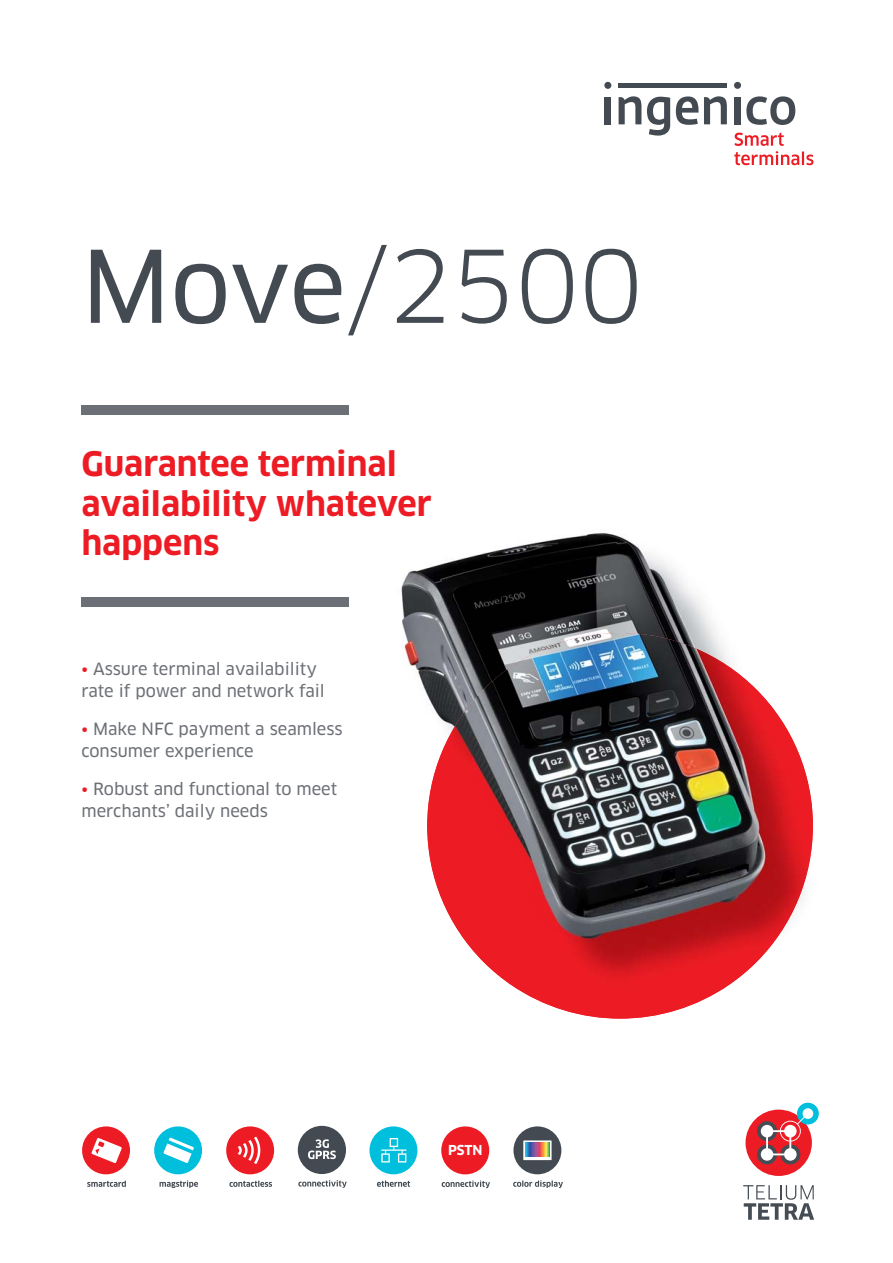
<style>
.page{position:relative;width:893px;height:1263px;background:#fff}
.page>*{position:absolute;margin:0;border:0;box-sizing:border-box;transform-origin:0 0}
.t1{font:97.5px "Clan";color:#434a51}
.t2{font:700 33px/39.6px "Clan";color:#ed1c24}
.t3{font:16.5px/22.5px "Clan News";color:#6c7076}
.t4{font:700 13.35px "Clan";color:#fff}
.s1{font-family:"Clan News"}
.s2{color:#ed1c24}
</style>
<div class="page">
<div style="left:605px;top:97px;width:6px;height:27px;background:#434a51"></div>
<div style="left:618px;top:83px;width:109px;height:5px;background:#434a51"></div>
<svg style="left:647px;top:97px;width:23px;height:39px"></svg>
<svg style="left:676px;top:96px;width:22px;height:29px"></svg>
<div style="left:734px;top:97px;width:6px;height:27px;background:#434a51"></div>
<svg style="left:746px;top:96px;width:49px;height:29px"></svg>
<div style="left:604px;top:82px;width:7px;height:7px;background:#434a51;border-radius:50%"></div>
<div style="left:734px;top:82px;width:7px;height:7px;background:#434a51;border-radius:50%"></div>
<svg style="left:618px;top:96px;width:23px;height:28px"></svg>
<svg style="left:704px;top:96px;width:23px;height:28px"></svg>
<svg style="left:734px;top:133px;width:79px;height:32px"></svg>
<div style="left:81px;top:406px;width:268px;height:9px;background:#6c7076"></div>
<div style="left:81px;top:597px;width:268px;height:9px;background:#6c7076"></div>
<div style="left:82px;top:1126px;width:48px;height:48px;background:#ed1c24;border-radius:50%"></div>
<svg style="left:91px;top:1138px;width:31px;height:25px"></svg>
<svg style="left:87px;top:1180px;width:39px;height:7px"></svg>
<div style="left:154px;top:1126px;width:48px;height:48px;background:#00bfdc;border-radius:50%"></div>
<svg style="left:163px;top:1137px;width:31px;height:26px"></svg>
<svg style="left:160px;top:1180px;width:38px;height:8px"></svg>
<div style="left:226px;top:1126px;width:48px;height:48px;background:#ed1c24;border-radius:50%"></div>
<svg style="left:238px;top:1137px;width:22px;height:27px"></svg>
<svg style="left:229px;top:1180px;width:43px;height:7px"></svg>
<div style="left:298px;top:1126px;width:48px;height:48px;background:#434a51;border-radius:50%"></div>
<svg style="left:308px;top:1139px;width:28px;height:20px"></svg>
<svg style="left:298px;top:1180px;width:49px;height:8px"></svg>
<svg style="left:377px;top:1180px;width:33px;height:7px"></svg>
<div style="left:369px;top:1126px;width:48px;height:48px;background:#00bfdc;border-radius:50%"></div>
<svg style="left:381px;top:1138px;width:25px;height:24px"></svg>
<svg style="left:442px;top:1180px;width:48px;height:8px"></svg>
<div style="left:441px;top:1126px;width:48px;height:48px;background:#ed1c24;border-radius:50%"></div>
<svg style="left:513px;top:1180px;width:50px;height:8px"></svg>
<div style="left:513px;top:1126px;width:48px;height:48px;background:#434a51;border-radius:50%"></div>
<svg style="left:523px;top:1140px;width:28px;height:20px"></svg>
<svg style="left:526px;top:1142px;width:23px;height:14px"></svg>
<div style="left:745px;top:1110px;width:67px;height:66px;background:#ed1c24;border-radius:50%"></div>
<svg style="left:757px;top:1144px;width:20px;height:20px"></svg>
<div style="left:780px;top:1144px;width:20px;height:20px;background:#454c54;border-radius:50%"></div>
<div style="left:797px;top:1103px;width:22px;height:21px;background:#00bfdc;border-radius:50%"></div>
<svg style="left:757px;top:1121px;width:20px;height:20px"></svg>
<svg style="left:761px;top:1108px;width:52px;height:53px"></svg>
<svg style="left:743px;top:1185px;width:71px;height:35px"></svg>
<img style="left:512px;top:985px;width:216px;height:34px">
<img style="left:401px;top:533px;width:315px;height:162px">
<img style="left:427px;top:633px;width:386px;height:352px">
<h1 class="t1" style="left:81px;top:245px;width:563px"><span class="s1">Move</span>/2500</h1>
<h2 class="t2" style="left:81px;top:446px;width:352px">Guarantee terminal availability whatever happens</h2>
<p class="t3" style="left:81px;top:658px;width:245px"><span class="s2">•</span> Assure terminal availability rate if power and network fail</p>
<p class="t3" style="left:81px;top:718px;width:263px"><span class="s2">•</span> Make NFC payment a seamless consumer experience</p>
<p class="t3" style="left:81px;top:778px;width:257px"><span class="s2">•</span> Robust and functional to meet merchants’ daily needs</p>
<p class="t4" style="left:448px;top:1144px;width:36px">PSTN</p>
</div>
